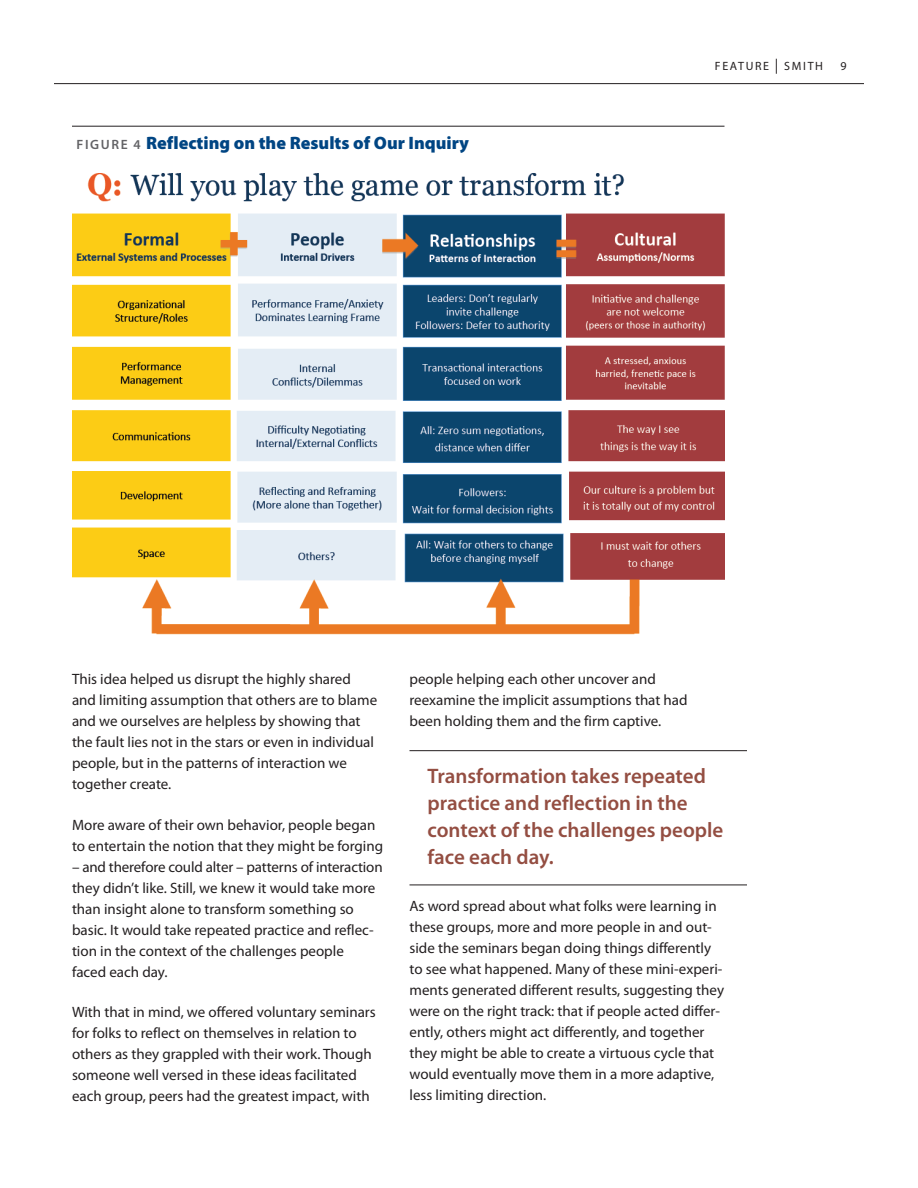
<style>
.page{position:relative;width:918px;height:1188px;background:#fff}
.page>*{position:absolute;margin:0;border:0;box-sizing:border-box;transform-origin:0 0}
.t1{font:600 21px/27px "Myriad Pro";color:#944e42}
.t2{font:900 18px "Myriad Pro";color:#004583}
.t3{font:15px/21px "Myriad Pro";color:#231f20}
.t4{font:12px "Myriad Pro";letter-spacing:.14em;color:#231f20}
.s1{font-weight:600;font-size:13.5px;color:#636366}
.s2{font-size:15px}
</style>
<div class="page">
<hr style="left:54px;top:83px;width:810px;height:1px;background:#231f20">
<hr style="left:72px;top:126px;width:652px;height:1px;background:#231f20">
<img style="left:72px;top:173px;width:653px;height:462px">
<hr style="left:410px;top:750px;width:337px;height:1px;background:#231f20">
<hr style="left:410px;top:885px;width:337px;height:1px;background:#231f20">
<p class="t2" style="left:77px;top:132px;width:394px"><span class="s1">FIGURE 4</span> Reflecting on the Results of Our Inquiry</p>
<p class="t4" style="left:715px;top:59px;width:133px">FEATURE <span class="s2">|</span> SMITH 9</p>
<p class="t3" style="left:72px;top:669px;width:307px">This idea helped us disrupt the highly shared and limiting assumption that others are to blame and we ourselves are helpless by showing that the fault lies not in the stars or even in individual people, but in the patterns of interaction we together create.</p>
<p class="t3" style="left:72px;top:815px;width:313px">More aware of their own behavior, people began to entertain the notion that they might be forging</p>
<p class="t3" style="left:72px;top:857px;width:312px">– and therefore could alter – patterns of interaction they didn’t like. Still, we knew it would take more than insight alone to transform something so basic. It would take repeated practice and reflec&shy;tion in the context of the challenges people<br>faced each day.</p>
<p class="t3" style="left:72px;top:1002px;width:305px">With that in mind, we offered voluntary seminars for folks to reflect on themselves in relation to others as they grappled with their work. Though someone well versed in these ideas facilitated each group, peers had the greatest impact, with</p>
<p class="t3" style="left:410px;top:669px;width:280px">people helping each other uncover and reexamine the implicit assumptions that had been holding them and the firm captive.</p>
<h1 class="t1" style="left:428px;top:762px;width:297px">Transformation takes repeated practice and reflection in the context of the challenges people face each day.</h1>
<p class="t3" style="left:410px;top:896px;width:316px">As word spread about what folks were learning in these groups, more and more people in and out&shy;side the seminars began doing things differently to see what happened. Many of these mini-experi&shy;ments generated different results, suggesting they were on the right track: that if people acted differ&shy;ently, others might act differently, and together they might be able to create a virtuous cycle that would eventually move them in a more adaptive, less limiting direction.</p>
</div>
